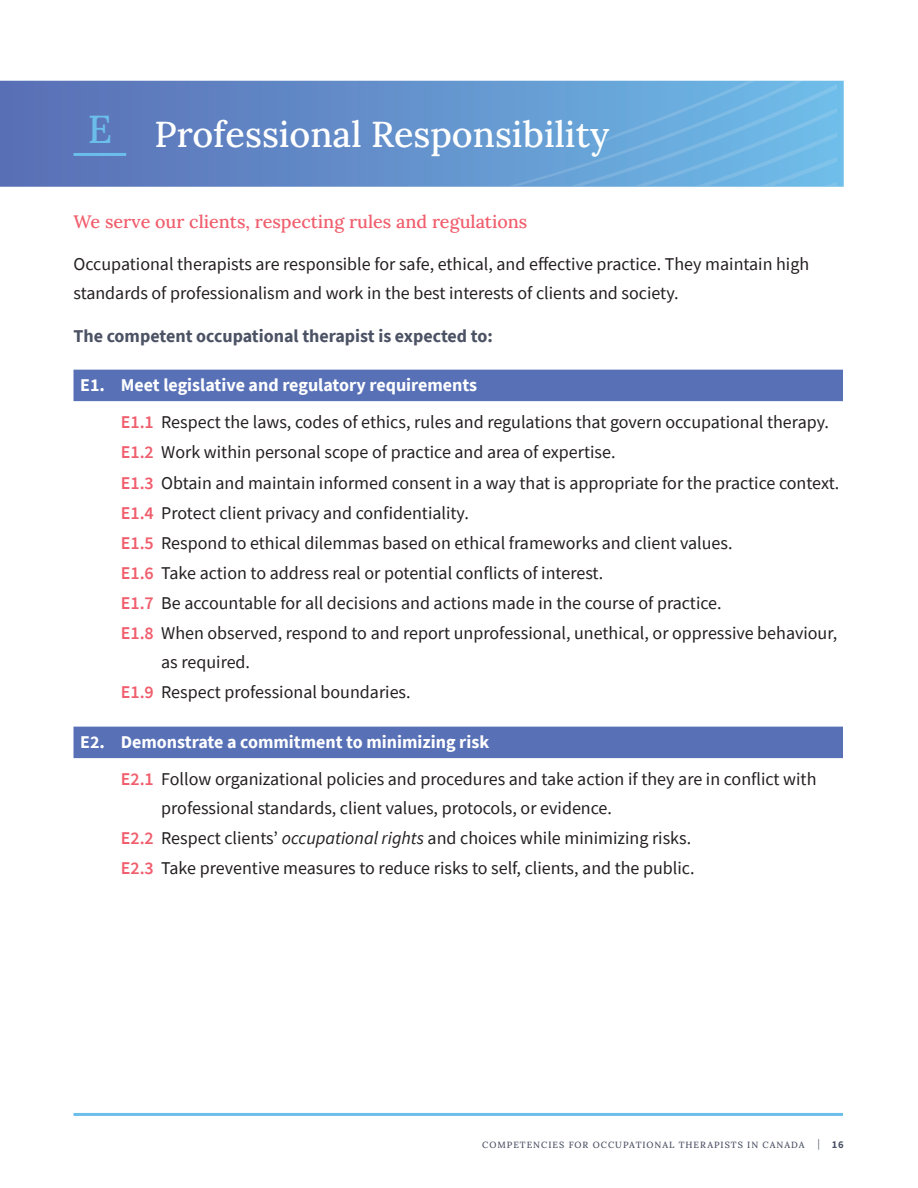
<style>
.page{position:relative;width:918px;height:1188px;background:#fff}
.page>*{position:absolute;margin:0;border:0;box-sizing:border-box;transform-origin:0 0}
.t1{font:500 39px "Lora";color:#6cbeea}
.t2{font:500 36px "Lora";color:#fff}
.t3{font:18px/30.2px "Source Sans Pro";color:#231f20}
.t4{font:500 18px "Lora";color:#f05e6d}
.t5{font:700 18px "Source Sans Pro";color:#4b5264}
.t6{font:700 10.5px "Source Sans Pro";color:#4b5264}
.t7{font:500 9px "Lora";letter-spacing:.11em;color:#4b5264}
.s1{font-weight:700;color:#fff}
.s2{font-weight:600;color:#f05e6d}
.s3{font-style:italic}
.s4{font-weight:400}
</style>
<div class="page">
<svg style="left:3px;top:84px;width:838px;height:100px;background:#5f82c2"></svg>
<div style="left:74px;top:370px;width:769px;height:31px;background:#5870b6"></div>
<div style="left:74px;top:727px;width:769px;height:31px;background:#5870b6"></div>
<hr style="left:74px;top:1113px;width:769px;height:3px;background:#6cbeea">
<hr style="left:74px;top:153px;width:52px;height:3px;background:#6cbeea">
<svg style="left:464px;top:81px;width:373px;height:105px;background:#6babdc"></svg>
<h1 class="t1" style="left:88px;top:100px;width:26px">E</h1>
<h2 class="t2" style="left:154px;top:107px;width:456px">Professional Responsibility</h2>
<p class="t4" style="left:74px;top:208px;width:455px">We serve our clients, respecting rules and regulations</p>
<p class="t3" style="left:74px;top:250px;width:737px;line-height:28.5px">Occupational therapists are responsible for safe, ethical, and effective practice. They maintain high standards of professionalism and work in the best interests of clients and society.</p>
<p class="t5" style="left:74px;top:324px;width:421px">The competent occupational therapist is expected to:</p>
<p class="t3" style="left:121px;top:367px;width:710px;line-height:37.2px;text-indent:-40px"><span class="s1">E1. Meet legislative and regulatory requirements<br></span><span class="s2">E1.1</span> Respect the laws, codes of ethics, rules and regulations that govern occupational therapy.</p>
<p class="t3" style="left:121px;top:437px;width:720px"><span class="s2">E1.2</span> Work within personal scope of practice and area of expertise.<br><span class="s2">E1.3</span> Obtain and maintain informed consent in a way that is appropriate for the practice context.<br><span class="s2">E1.4</span> Protect client privacy and confidentiality.<br><span class="s2">E1.5</span> Respond to ethical dilemmas based on ethical frameworks and client values.<br><span class="s2">E1.6</span> Take action to address real or potential conflicts of interest.<br><span class="s2">E1.7</span> Be accountable for all decisions and actions made in the course of practice.<br><span class="s2">E1.8</span> When observed, respond to and report unprofessional, unethical, or oppressive behaviour,</p>
<p class="t3" style="left:121px;top:647px;width:291px;text-indent:40px">as required.<br><span class="s2">E1.9</span> Respect professional boundaries.</p>
<p class="t3" style="left:121px;top:723px;width:697px;line-height:37.2px;text-indent:-40px"><span class="s1">E2. Demonstrate a commitment to minimizing risk<br></span><span class="s2">E2.1</span> Follow organizational policies and procedures and take action if they are in conflict with</p>
<p class="t3" style="left:121px;top:793px;width:575px;text-indent:40px">professional standards, client values, protocols, or evidence.<br><span class="s2">E2.2</span> Respect clients’ <span class="s3">occupational rights</span> and choices while minimizing risks.<br><span class="s2">E2.3</span> Take preventive measures to reduce risks to self, clients, and the public.</p>
<p class="t7" style="left:482px;top:1138px;width:324px">COMPETENCIES FOR OCCUPATIONAL THERAPISTS IN CANADA</p>
<p class="t6" style="left:818px;top:1137px;width:28px"><span class="s4">|</span> 16</p>
</div>
